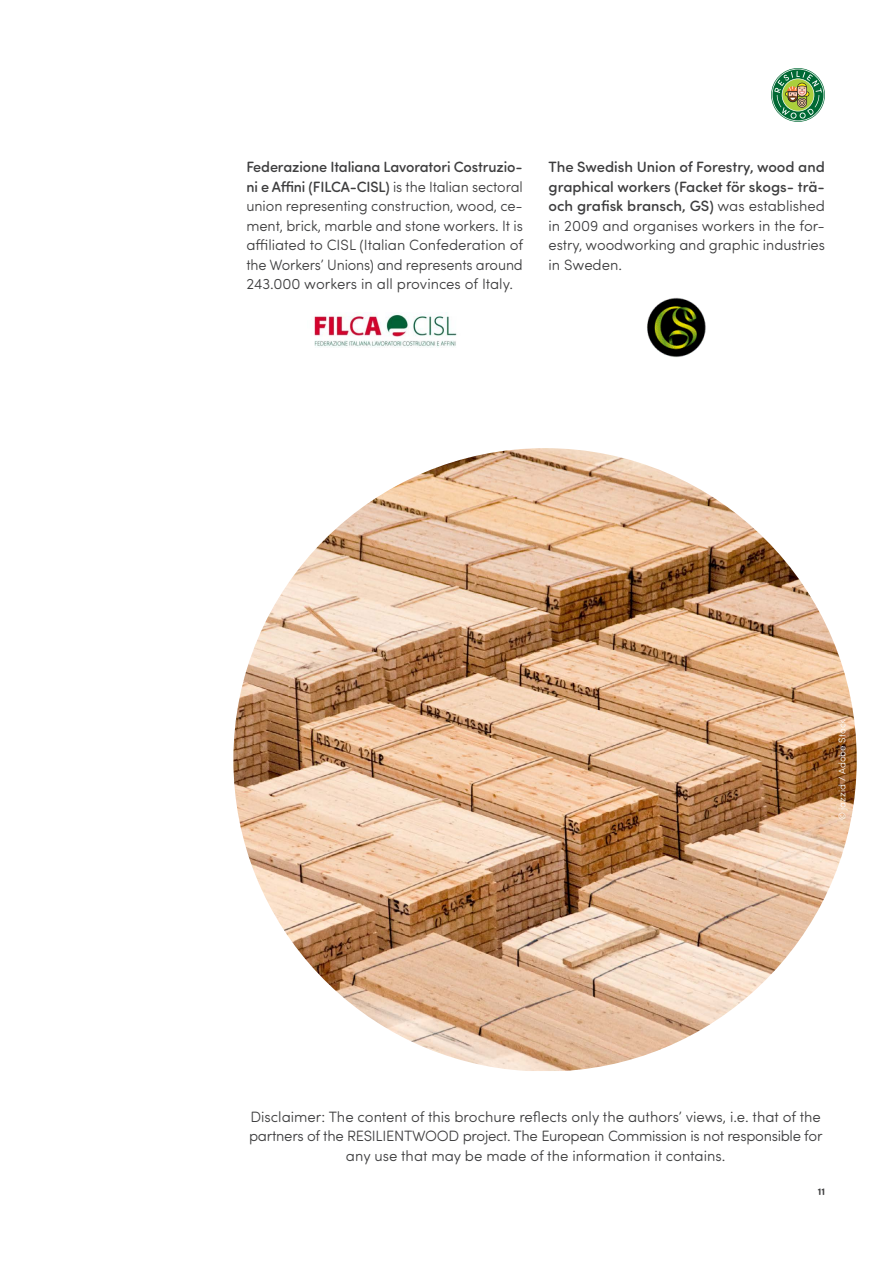
<style>
.page{position:relative;width:893px;height:1263px;background:#fff}
.page>*{position:absolute;margin:0;border:0;box-sizing:border-box;transform-origin:0 0}
.t1{font:300 15px/19.5px "Sofia Pro Soft";letter-spacing:-.005em;color:#3e3e3f;text-align:justify}
.t2{font:300 9.75px "Sofia Pro Soft";letter-spacing:.005em;color:#fff}
.t3{font:700 9.75px "Sofia Pro Soft";color:#3e3e3f}
.s1{font-weight:500}
</style>
<div class="page">
<svg style="left:771px;top:68px;width:54px;height:54px"></svg>
<img style="left:233px;top:448px;width:624px;height:623px;border-radius:307px">
<img style="left:314px;top:314px;width:143px;height:33px">
<img style="left:647px;top:297px;width:59px;height:61px">
<p class="t1" style="left:246px;top:157px;width:278px"><span class="s1">Federazione Italiana Lavoratori Costruzio&shy;ni e Affini (FILCA-CISL)</span> is the Italian sectoral union representing construction, wood, ce&shy;ment, brick, marble and stone workers. It is affiliated to CISL (Italian Confederation of the Workers’ Unions) and represents around 243.000 workers in all provinces of Italy.</p>
<p class="t1" style="left:549px;top:157px;width:278px"><span class="s1">The Swedish Union of Forestry, wood and graphical workers (Facket för skogs- trä&shy;och grafisk bransch, GS)</span> was established in 2009 and organises workers in the for&shy;estry, woodworking and graphic industries in Sweden.</p>
<p class="t2" style="left:835px;top:820px;width:103px;rotate:-90deg">© jazzid / Adobe Stock</p>
<p class="t1" style="left:249px;top:1106px;width:575px;text-align:center">Disclaimer: The content of this brochure reflects only the authors’ views, i.e. that of the partners of the RESILIENTWOOD project. The European Commission is not responsible for any use that may be made of the information it contains.</p>
<p class="t3" style="left:818px;top:1184px;width:9px">11</p>
</div>
